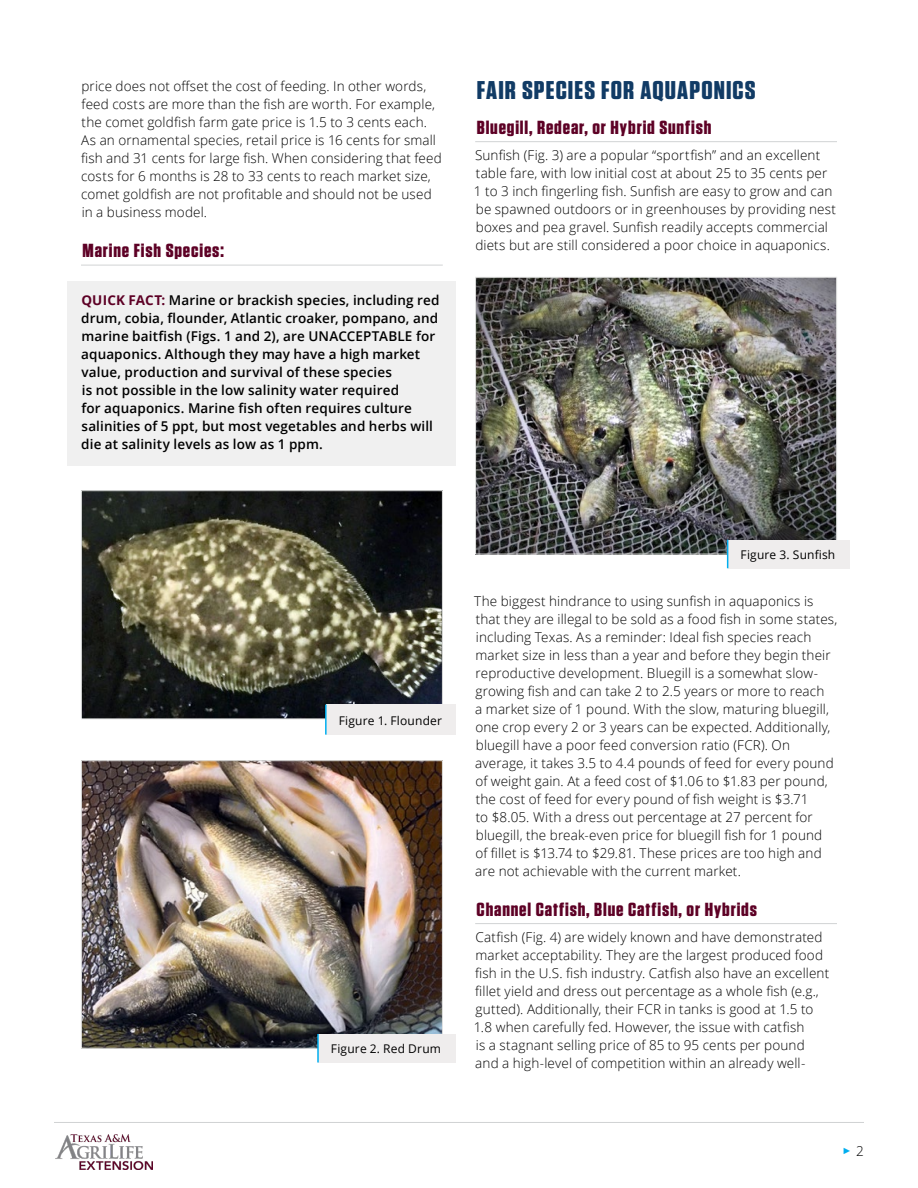
<style>
.page{position:relative;width:918px;height:1188px;background:#fff}
.page>*{position:absolute;margin:0;border:0;box-sizing:border-box;transform-origin:0 0}
.t1{font:700 25.65px "Tungsten";letter-spacing:.04em;color:#113b65;scale:1.11 1}
.t2{font:700 18.9px "Tungsten";letter-spacing:.04em;color:#5d0025;scale:1.11 1}
.t3{font:300 13.5px/18px "Open Sans";letter-spacing:.01em;color:#000}
.t4{font:600 13.5px/18px "Open Sans";letter-spacing:.01em;color:#000}
.Figure_Captions{font:12px "Open Sans";letter-spacing:.015em;color:#000}
.t5{font:9px "Arial";color:#00aeef}
.s1{font-weight:700;color:#5d0025}
.s2{font-family:"Open Sans";font-weight:300;font-size:13.5px;color:#000}
</style>
<div class="page">
<hr style="left:54px;top:1122px;width:810px;height:1px;background:#d1d3d4">
<img style="left:55px;top:1134px;width:97px;height:36px">
<hr style="left:81px;top:265px;width:362px;height:1px;background:#d1d3d4">
<div style="left:68px;top:281px;width:388px;height:185px;background:#f0f0f0"></div>
<img style="left:83px;top:492px;width:358px;height:225px">
<div style="left:81px;top:490px;width:362px;height:229px;border:1px solid #e5e6e5"></div>
<div style="left:326px;top:705px;width:129px;height:30px;background:#efeded"></div>
<hr style="left:325px;top:705px;width:2px;height:30px;background:#00aeef">
<img style="left:83px;top:762px;width:358px;height:285px">
<div style="left:81px;top:760px;width:362px;height:289px;border:1px solid #e5e6e5"></div>
<div style="left:318px;top:1034px;width:137px;height:29px;background:#efeded"></div>
<hr style="left:317px;top:1034px;width:2px;height:29px;background:#00aeef">
<hr style="left:475px;top:141px;width:362px;height:1px;background:#d1d3d4">
<img style="left:477px;top:279px;width:358px;height:273px">
<div style="left:475px;top:277px;width:362px;height:277px;border:1px solid #e5e6e5"></div>
<div style="left:728px;top:540px;width:121px;height:28px;background:#efeded"></div>
<svg style="left:727px;top:540px;width:1px;height:28px"></svg>
<hr style="left:475px;top:923px;width:362px;height:1px;background:#d1d3d4">
<p class="t3" style="left:81px;top:77px;width:362px">price does not offset the cost of feeding. In other words, feed costs are more than the fish are worth. For example, the comet goldfish farm gate price is 1.5 to 3 cents each.<br>As an ornamental species, retail price is 16 cents for small fish and 31 cents for large fish. When considering that feed costs for 6 months is 28 to 33 cents to reach market size, comet goldfish are not profitable and should not be used in a business model.</p>
<h3 class="t2" style="left:83px;top:241px;width:129px">Marine Fish Species:</h3>
<p class="t4" style="left:81px;top:291px;width:360px"><span class="s1">QUICK FACT:</span> Marine or brackish species, including red drum, cobia, flounder, Atlantic croaker, pompano, and marine baitfish (Figs. 1 and 2), are UNACCEPTABLE for aquaponics. Although they may have a high market value, production and survival of these species<br>is not possible in the low salinity water required<br>for aquaponics. Marine fish often requires culture salinities of 5 ppt, but most vegetables and herbs will die at salinity levels as low as 1 ppm.</p>
<h2 class="t1" style="left:477px;top:77px;width:253px">FAIR SPECIES FOR AQUAPONICS</h2>
<h3 class="t2" style="left:477px;top:117px;width:213px">Bluegill, Redear, or Hybrid Sunfish</h3>
<p class="t3" style="left:474px;top:146px;width:364px">Sunfish (Fig. 3) are a popular “sportfish” and an excellent table fare, with low initial cost at about 25 to 35 cents per 1 to 3 inch fingerling fish. Sunfish are easy to grow and can be spawned outdoors or in greenhouses by providing nest boxes and pea gravel. Sunfish readily accepts commercial diets but are still considered a poor choice in aquaponics.</p>
<p class="Figure_Captions" style="left:339px;top:712px;width:105px">Figure 1. Flounder</p>
<p class="Figure_Captions" style="left:331px;top:1040px;width:112px">Figure 2. Red Drum</p>
<p class="Figure_Captions" style="left:741px;top:546px;width:96px">Figure 3. Sunfish</p>
<p class="t3" style="left:474px;top:592px;width:365px">The biggest hindrance to using sunfish in aquaponics is that they are illegal to be sold as a food fish in some states, including Texas. As a reminder: Ideal fish species reach market size in less than a year and before they begin their reproductive development. Bluegill is a somewhat slow&shy;growing fish and can take 2 to 2.5 years or more to reach<br>a market size of 1 pound. With the slow, maturing bluegill, one crop every 2 or 3 years can be expected. Additionally, bluegill have a poor feed conversion ratio (FCR). On average, it takes 3.5 to 4.4 pounds of feed for every pound of weight gain. At a feed cost of $1.06 to $1.83 per pound, the cost of feed for every pound of fish weight is $3.71<br>to $8.05. With a dress out percentage at 27 percent for bluegill, the break-even price for bluegill fish for 1 pound<br>of fillet is $13.74 to $29.81. These prices are too high and are not achievable with the current market.</p>
<h3 class="t2" style="left:477px;top:899px;width:254px">Channel Catfish, Blue Catfish, or Hybrids</h3>
<p class="t3" style="left:474px;top:928px;width:357px">Catfish (Fig. 4) are widely known and have demonstrated market acceptability. They are the largest produced food fish in the U.S. fish industry. Catfish also have an excellent fillet yield and dress out percentage as a whole fish (e.g., gutted). Additionally, their FCR in tanks is good at 1.5 to 1.8 when carefully fed. However, the issue with catfish<br>is a stagnant selling price of 85 to 95 cents per pound and a high-level of competition within an already well-</p>
<p class="t5" style="left:843px;top:1145px;width:23px">► <span class="s2">2</span></p>
</div>
